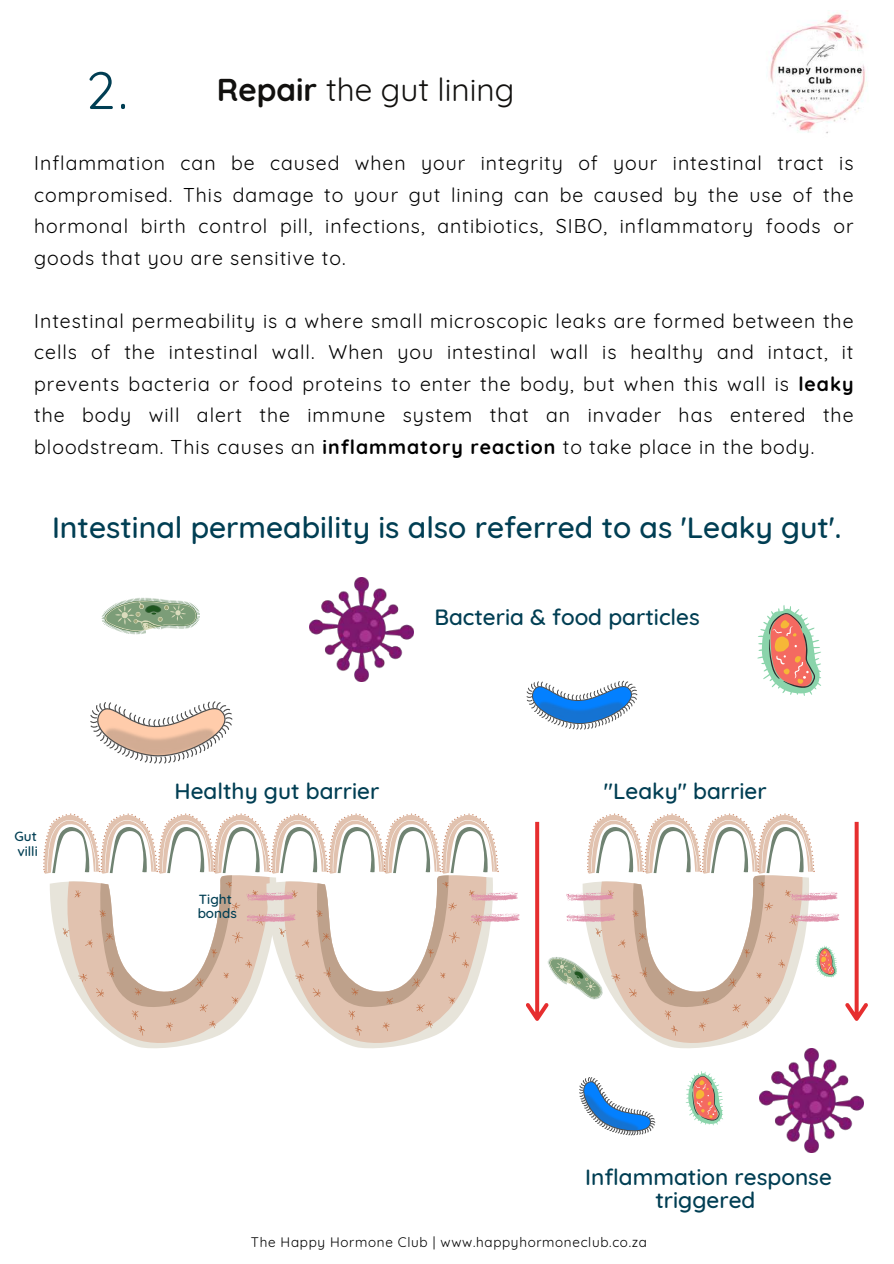
<style>
.page{position:relative;width:894px;height:1264px;background:#fff}
.page>*{position:absolute;margin:0;border:0;box-sizing:border-box;transform-origin:0 0}
.t1{font:31.5px "Quicksand";color:#11100e}
.t2{font:500 30px "Quicksand";color:#003e53}
.t3{font:500 22.5px/23.7px "Quicksand";color:#003e53;text-align:center}
.t4{font:19.5px/31.5px "Quicksand";letter-spacing:.05em;color:#000;text-align:justify}
.t5{font:13.5px "Quicksand";letter-spacing:.05em;color:#000}
.t6{font:500 13.5px/14.7px "Quicksand";color:#003e53}
.s1{font-size:52.5px;color:#003e53}
.s2{font-weight:700}
</style>
<div class="page">
<svg style="left:90px;top:701px;width:143px;height:63px"></svg>
<img style="left:309px;top:577px;width:104px;height:104px">
<svg style="left:526px;top:680px;width:112px;height:50px"></svg>
<svg style="left:579px;top:1077px;width:76px;height:59px"></svg>
<svg style="left:43px;top:813px;width:476px;height:236px"></svg>
<svg style="left:845px;top:821px;width:22px;height:199px"></svg>
<img style="left:759px;top:1049px;width:103px;height:103px">
<svg style="left:757px;top:605px;width:64px;height:91px"></svg>
<svg style="left:101px;top:598px;width:99px;height:37px"></svg>
<svg style="left:685px;top:1071px;width:38px;height:54px"></svg>
<svg style="left:526px;top:813px;width:313px;height:236px"></svg>
<img style="left:769px;top:13px;width:98px;height:121px">
<h1 class="t1" style="left:86px;top:69px;width:429px"><span class="s1">2.</span> <span class="s2">Repair</span> the gut lining</h1>
<p class="t4" style="left:34px;top:147px;width:820px">Inflammation can be caused when your integrity of your intestinal tract is compromised. This damage to your gut lining can be caused by the use of the hormonal birth control pill, infections, antibiotics, SIBO, inflammatory foods or goods that you are sensitive to.</p>
<p class="t4" style="left:34px;top:304px;width:820px">Intestinal permeability is a where small microscopic leaks are formed between the cells of the intestinal wall. When you intestinal wall is healthy and intact, it prevents bacteria or food proteins to enter the body, but when this wall is <span class="s2">leaky </span>the body will alert the immune system that an invader has entered the bloodstream. This causes an <span class="s2">inflammatory reaction</span> to take place in the body.</p>
<h2 class="t2" style="left:52px;top:508px;width:790px">Intestinal permeability is also referred to as 'Leaky gut'.</h2>
<p class="t3" style="left:434px;top:604px;width:267px">Bacteria &amp; food particles</p>
<p class="t6" style="left:15px;top:829px;width:25px">Gut villi</p>
<p class="t3" style="left:174px;top:778px;width:206px">Healthy gut barrier</p>
<p class="t3" style="left:603px;top:778px;width:164px">"Leaky'' barrier</p>
<p class="t6" style="left:198px;top:891px;width:41px">Tight bonds</p>
<p class="t3" style="left:585px;top:1164px;width:248px">Inflammation response triggered</p>
<p class="t5" style="left:251px;top:1233px;width:397px">The Happy Hormone Club | www.happyhormoneclub.co.za</p>
</div>
